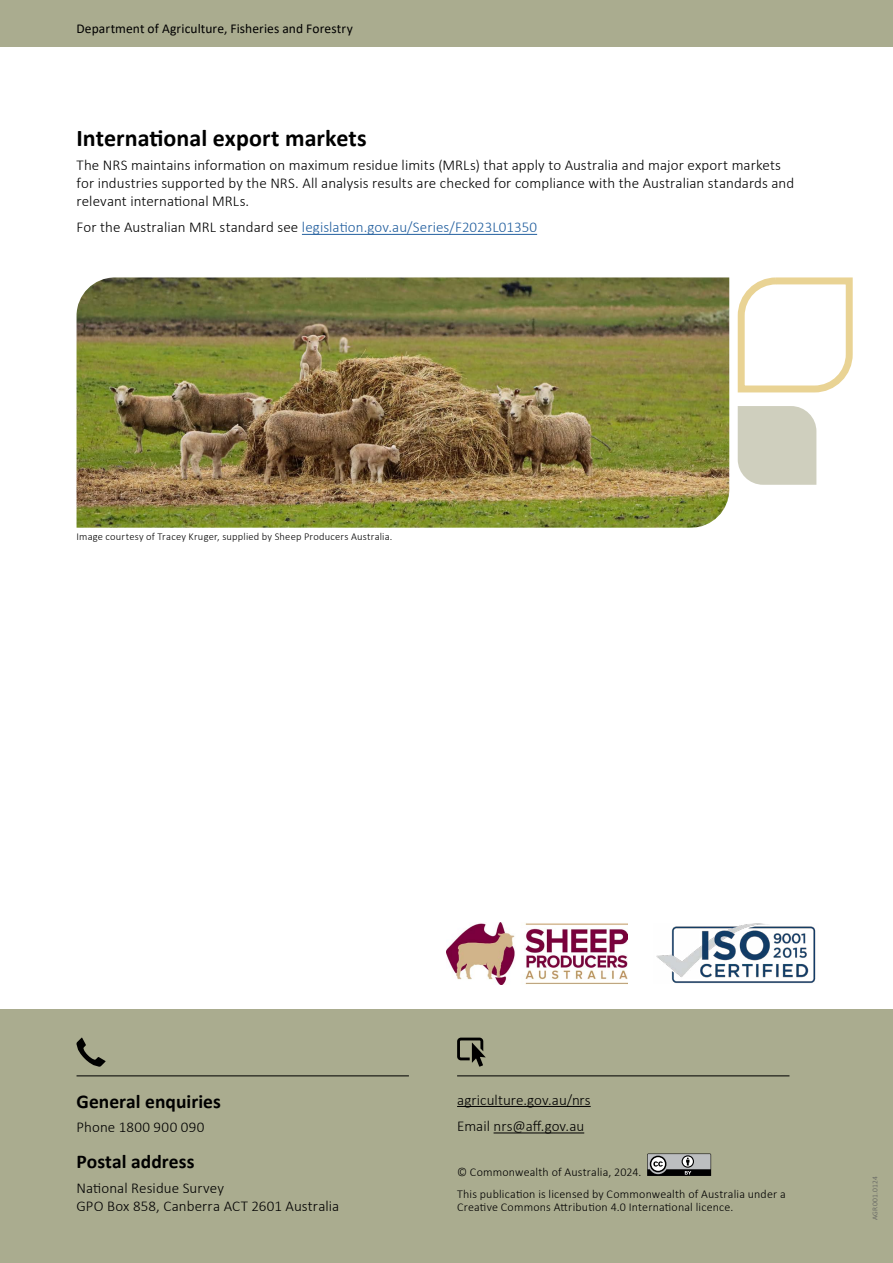
<style>
.page{position:relative;width:893px;height:1263px;background:#fff}
.page>*{position:absolute;margin:0;border:0;box-sizing:border-box;transform-origin:0 0}
.Heading_2{font:700 24px "Calibri";color:#000}
.t1{font:700 19.5px "Calibri";color:#000}
.Text{font:300 15px/18px "Calibri";letter-spacing:.005em;color:#000}
.Text-2{font:300 15px "Calibri";letter-spacing:.005em;color:#215e9e}
.t2{font:13.5px "Calibri";letter-spacing:.005em;color:#000}
.disclaimer{font:300 12px/13.5px "Calibri";letter-spacing:.015em;color:#000}
.Text-3{font:300 10.5px "Calibri";letter-spacing:.02em;color:#000}
.t3{font:300 7.5px "Calibri";letter-spacing:.035em;color:#58595b}
.s1{color:#000}
</style>
<div class="page">
<hr style="left:302px;top:234px;width:235px;height:1px;background:#215e9e">
<div style="left:0;top:1009px;width:893px;height:254px;background:#aaac8f"></div>
<div style="left:0;top:0;width:893px;height:47px;background:#aaac8f"></div>
<hr style="left:77px;top:1075px;width:332px;height:1px;background:#000">
<svg style="left:76px;top:1037px;width:30px;height:30px"></svg>
<hr style="left:457px;top:1075px;width:332px;height:1px;background:#000">
<svg style="left:457px;top:1037px;width:29px;height:30px"></svg>
<hr style="left:457px;top:1106px;width:134px;height:1px;background:#000">
<hr style="left:494px;top:1132px;width:90px;height:1px;background:#000">
<svg style="left:647px;top:1153px;width:64px;height:23px"></svg>
<div style="left:738px;top:406px;width:78px;height:79px;background:#cfcfbe"></div>
<svg style="left:737px;top:277px;width:116px;height:116px"></svg>
<img style="left:656px;top:923px;width:160px;height:60px">
<img style="left:446px;top:922px;width:181px;height:62px">
<img style="left:77px;top:277px;width:652px;height:251px">
<p class="t2" style="left:76px;top:19px;width:278px">Department of Agriculture, Fisheries and Forestry</p>
<p class="t2" style="left:129px;top:19px;width:278px">Department of Agriculture, Fisheries and Forestry</p>
<h2 class="Heading_2" style="left:77px;top:121px;width:292px">International export markets</h2>
<p class="Text" style="left:77px;top:156px;width:719px">The NRS maintains information on maximum residue limits (MRLs) that apply to Australia and major export markets for industries supported by the NRS. All analysis results are checked for compliance with the Australian standards and relevant international MRLs.</p>
<p class="Text-2" style="left:77px;top:218px;width:462px"><span class="s1">For the Australian MRL standard see</span> legislation.gov.au/Series/F2023L01350</p>
<p class="Text-3" style="left:76px;top:530px;width:317px">Image courtesy of Tracey Kruger, supplied by Sheep Producers Australia.</p>
<h2 class="t1" style="left:77px;top:1088px;width:146px">General enquiries</h2>
<p class="Text" style="left:77px;top:1118px;width:129px">Phone 1800 900 090</p>
<h2 class="t1" style="left:77px;top:1148px;width:119px">Postal address</h2>
<p class="Text" style="left:77px;top:1178px;width:264px">National Residue Survey<br>GPO Box 858, Canberra ACT 2601 Australia</p>
<p class="Text" style="left:457px;top:1090px;width:135px">agriculture.gov.au/nrs</p>
<p class="Text" style="left:457px;top:1117px;width:129px">Email nrs@aff.gov.au</p>
<p class="disclaimer" style="left:457px;top:1165px;width:186px">© Commonwealth of Australia, 2024.</p>
<p class="disclaimer" style="left:457px;top:1187px;width:330px">This publication is licensed by Commonwealth of Australia under a<br>Creative Commons Attribution 4.0 International licence.</p>
<p class="t3" style="left:870px;top:1220px;width:45px;rotate:-90deg">AGR001.0124</p>
</div>
